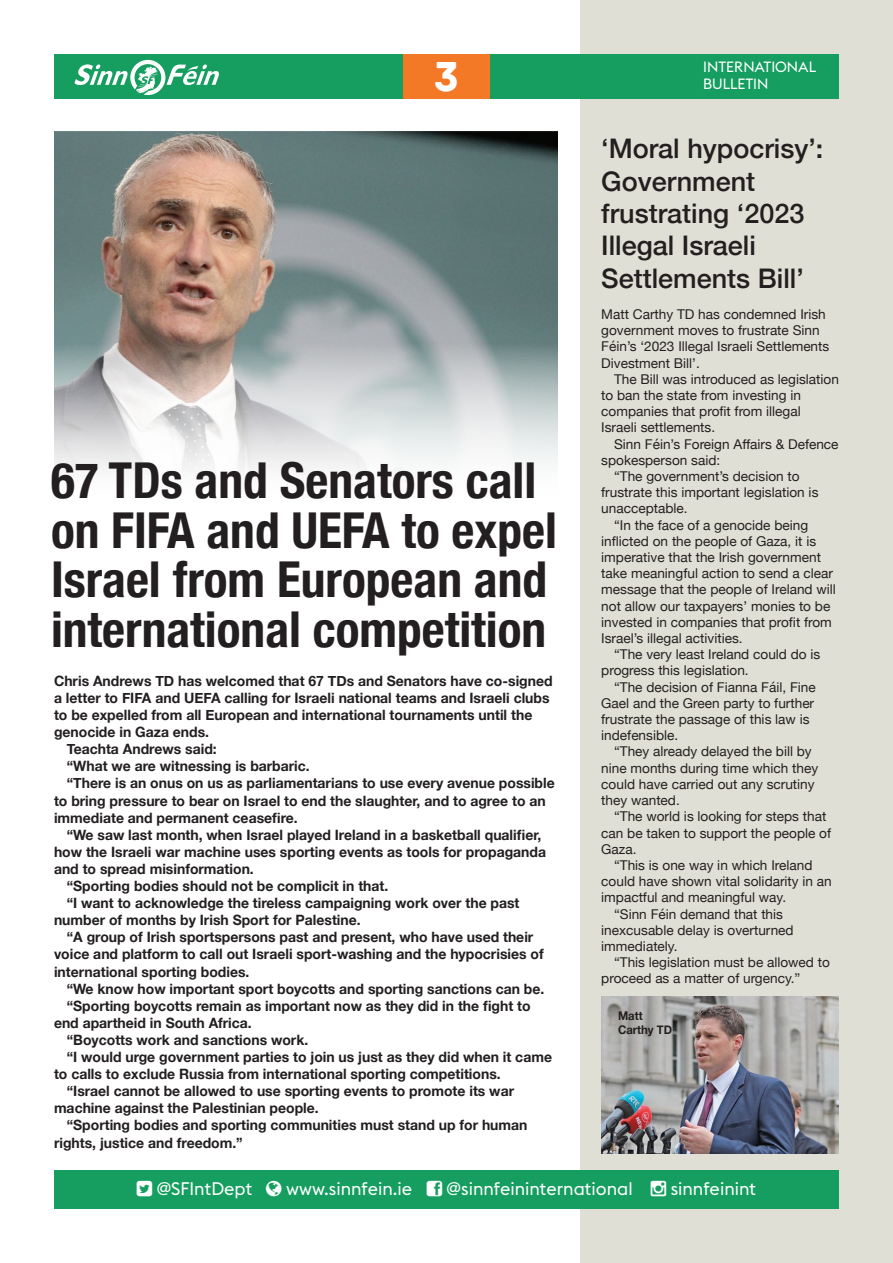
<style>
.page{position:relative;width:893px;height:1263px;background:#fff}
.page>*{position:absolute;margin:0;border:0;box-sizing:border-box;transform-origin:0 0}
.t1{font:700 condensed 49.5px/49.5px "Helvetica Neue";color:#231f20}
.t2{font:44.1px "Archive";color:#fff}
.t3{font:500 27px/32.4px "Helvetica Neue";color:#231f20}
.t4{font:18px "Euclid Flex";color:#fff}
.t5{font:14.7px "Euclid Flex";color:#fff}
.t6{font:700 14.25px "Helvetica Neue";color:#231f20}
.t7{font:13.5px/16.2px "Helvetica Neue";color:#231f20}
.t8{font:700 12px/14.4px "Helvetica Neue";color:#231f20;scale:.94 1}
</style>
<div class="page">
<div style="left:580px;top:0;width:313px;height:1263px;background:#e0dfd5"></div>
<img style="left:54px;top:132px;width:503px;height:340px">
<div style="left:54px;top:1171px;width:785px;height:38px;background:#159e60"></div>
<div style="left:54px;top:54px;width:785px;height:45px;background:#159e60"></div>
<div style="left:403px;top:54px;width:87px;height:45px;background:#f47927"></div>
<svg style="left:74px;top:60px;width:145px;height:35px"></svg>
<img style="left:601px;top:996px;width:238px;height:157px">
<h2 class="t2" style="left:434px;top:50px;width:26px">3</h2>
<h1 class="t1" style="left:51px;top:452px;width:507px">67 TDs and Senators call on FIFA and UEFA to expel<br>Israel from European and international competition</h1>
<p class="t6" style="left:54px;top:669px;width:500px">Chris Andrews TD has welcomed that 67 TDs and Senators have co-signed</p>
<p class="t6" style="left:54px;top:687px;width:497px">a letter to FIFA and UEFA calling for Israeli national teams and Israeli clubs</p>
<p class="t6" style="left:54px;top:704px;width:480px">to be expelled from all European and international tournaments until the</p>
<p class="t6" style="left:54px;top:721px;width:157px">genocide in Gaza ends.</p>
<p class="t6" style="left:67px;top:738px;width:151px">Teachta Andrews said:</p>
<p class="t6" style="left:67px;top:755px;width:245px">“What we are witnessing is barbaric.</p>
<p class="t6" style="left:67px;top:772px;width:490px">“There is an onus on us as parliamentarians to use every avenue possible</p>
<p class="t6" style="left:54px;top:789px;width:493px">to bring pressure to bear on Israel to end the slaughter, and to agree to an</p>
<p class="t6" style="left:54px;top:806px;width:245px">immediate and permanent ceasefire.</p>
<p class="t6" style="left:67px;top:823px;width:476px">“We saw last month, when Israel played Ireland in a basketball qualifier,</p>
<p class="t6" style="left:54px;top:840px;width:494px">how the Israeli war machine uses sporting events as tools for propaganda</p>
<p class="t6" style="left:54px;top:858px;width:201px">and to spread misinformation.</p>
<p class="t6" style="left:67px;top:875px;width:323px">“Sporting bodies should not be complicit in that.</p>
<p class="t6" style="left:67px;top:892px;width:454px">“I want to acknowledge the tireless campaigning work over the past</p>
<p class="t6" style="left:54px;top:909px;width:308px">number of months by Irish Sport for Palestine.</p>
<p class="t6" style="left:67px;top:926px;width:468px">“A group of Irish sportspersons past and present, who have used their</p>
<p class="t6" style="left:54px;top:943px;width:491px">voice and platform to call out Israeli sport-washing and the hypocrisies of</p>
<p class="t6" style="left:54px;top:960px;width:197px">international sporting bodies.</p>
<p class="t6" style="left:67px;top:977px;width:479px">“We know how important sport boycotts and sporting sanctions can be.</p>
<p class="t6" style="left:67px;top:994px;width:465px">“Sporting boycotts remain as important now as they did in the fight to</p>
<p class="t6" style="left:54px;top:1011px;width:199px">end apartheid in South Africa.</p>
<p class="t6" style="left:67px;top:1029px;width:243px">“Boycotts work and sanctions work.</p>
<p class="t6" style="left:67px;top:1046px;width:487px">“I would urge government parties to join us just as they did when it came</p>
<p class="t6" style="left:54px;top:1063px;width:448px">to calls to exclude Russia from international sporting competitions.</p>
<p class="t6" style="left:67px;top:1080px;width:449px">“Israel cannot be allowed to use sporting events to promote its war</p>
<p class="t6" style="left:54px;top:1097px;width:266px">machine against the Palestinian people.</p>
<p class="t6" style="left:67px;top:1114px;width:462px">“Sporting bodies and sporting communities must stand up for human</p>
<p class="t6" style="left:54px;top:1131px;width:190px">rights, justice and freedom.”</p>
<p class="t5" style="left:703px;top:58px;width:114px">INTERNATIONAL</p>
<p class="t5" style="left:703px;top:76px;width:67px">BULLETIN</p>
<h3 class="t3" style="left:601px;top:130px;width:224px">‘Moral hypocrisy’:<br>Government frustrating ‘2023<br>Illegal Israeli<br>Settlements Bill’</h3>
<p class="t7" style="left:601px;top:307px;width:230px">Matt Carthy TD has condemned Irish government moves to frustrate Sinn<br>Féin’s ‘2023 Illegal Israeli Settlements<br>Divestment Bill’.</p>
<p class="t7" style="left:601px;top:372px;width:239px;text-indent:13px">The Bill was introduced as legislation to ban the state from investing in companies that profit from illegal<br>Israeli settlements.</p>
<p class="t7" style="left:614px;top:436px;width:226px">Sinn Féin’s Foreign Affairs &amp; Defence</p>
<p class="t7" style="left:601px;top:453px;width:120px">spokesperson said:</p>
<p class="t7" style="left:614px;top:469px;width:187px">“The government’s decision to</p>
<p class="t7" style="left:601px;top:485px;width:219px">frustrate this important legislation is</p>
<p class="t7" style="left:601px;top:501px;width:88px">unacceptable.</p>
<p class="t7" style="left:614px;top:517px;width:196px">“In the face of a genocide being</p>
<p class="t7" style="left:601px;top:534px;width:216px">inflicted on the people of Gaza, it is</p>
<p class="t7" style="left:601px;top:550px;width:221px">imperative that the Irish government</p>
<p class="t7" style="left:601px;top:566px;width:233px">take meaningful action to send a clear</p>
<p class="t7" style="left:601px;top:582px;width:236px">message that the people of Ireland will</p>
<p class="t7" style="left:601px;top:598px;width:231px">not allow our taxpayers’ monies to be</p>
<p class="t7" style="left:601px;top:615px;width:232px">invested in companies that profit from</p>
<p class="t7" style="left:601px;top:631px;width:143px">Israel’s illegal activities.</p>
<p class="t7" style="left:614px;top:647px;width:208px">“The very least Ireland could do is</p>
<p class="t7" style="left:601px;top:663px;width:149px">progress this legislation.</p>
<p class="t7" style="left:614px;top:679px;width:203px">“The decision of Fianna Fáil, Fine</p>
<p class="t7" style="left:601px;top:696px;width:214px">Gael and the Green party to further</p>
<p class="t7" style="left:601px;top:712px;width:210px">frustrate the passage of this law is</p>
<p class="t7" style="left:601px;top:728px;width:79px">indefensible.</p>
<p class="t7" style="left:614px;top:744px;width:199px">“They already delayed the bill by</p>
<p class="t7" style="left:601px;top:760px;width:218px">nine months during time which they</p>
<p class="t7" style="left:601px;top:777px;width:215px">could have carried out any scrutiny</p>
<p class="t7" style="left:601px;top:793px;width:80px">they wanted.</p>
<p class="t7" style="left:614px;top:809px;width:214px">“The world is looking for steps that</p>
<p class="t7" style="left:601px;top:825px;width:231px">can be taken to support the people of</p>
<p class="t7" style="left:601px;top:841px;width:37px">Gaza.</p>
<p class="t7" style="left:614px;top:858px;width:200px">“This is one way in which Ireland</p>
<p class="t7" style="left:601px;top:874px;width:232px">could have shown vital solidarity in an</p>
<p class="t7" style="left:601px;top:890px;width:186px">impactful and meaningful way.</p>
<p class="t7" style="left:614px;top:906px;width:170px">“Sinn Féin demand that this</p>
<p class="t7" style="left:601px;top:922px;width:194px">inexcusable delay is overturned</p>
<p class="t7" style="left:601px;top:939px;width:78px">immediately.</p>
<p class="t7" style="left:614px;top:955px;width:217px">“This legislation must be allowed to</p>
<p class="t7" style="left:601px;top:971px;width:201px">proceed as a matter of urgency.”</p>
<p class="t8" style="left:618px;top:1008px;width:59px">Matt<br>Carthy TD</p>
<p class="t4" style="left:157px;top:1178px;width:97px">@SFIntDept</p>
<p class="t4" style="left:286px;top:1178px;width:127px">www.sinnfein.ie</p>
<p class="t4" style="left:447px;top:1178px;width:188px">@sinnfeininternational</p>
<p class="t4" style="left:671px;top:1178px;width:87px">sinnfeinint</p>
</div>
